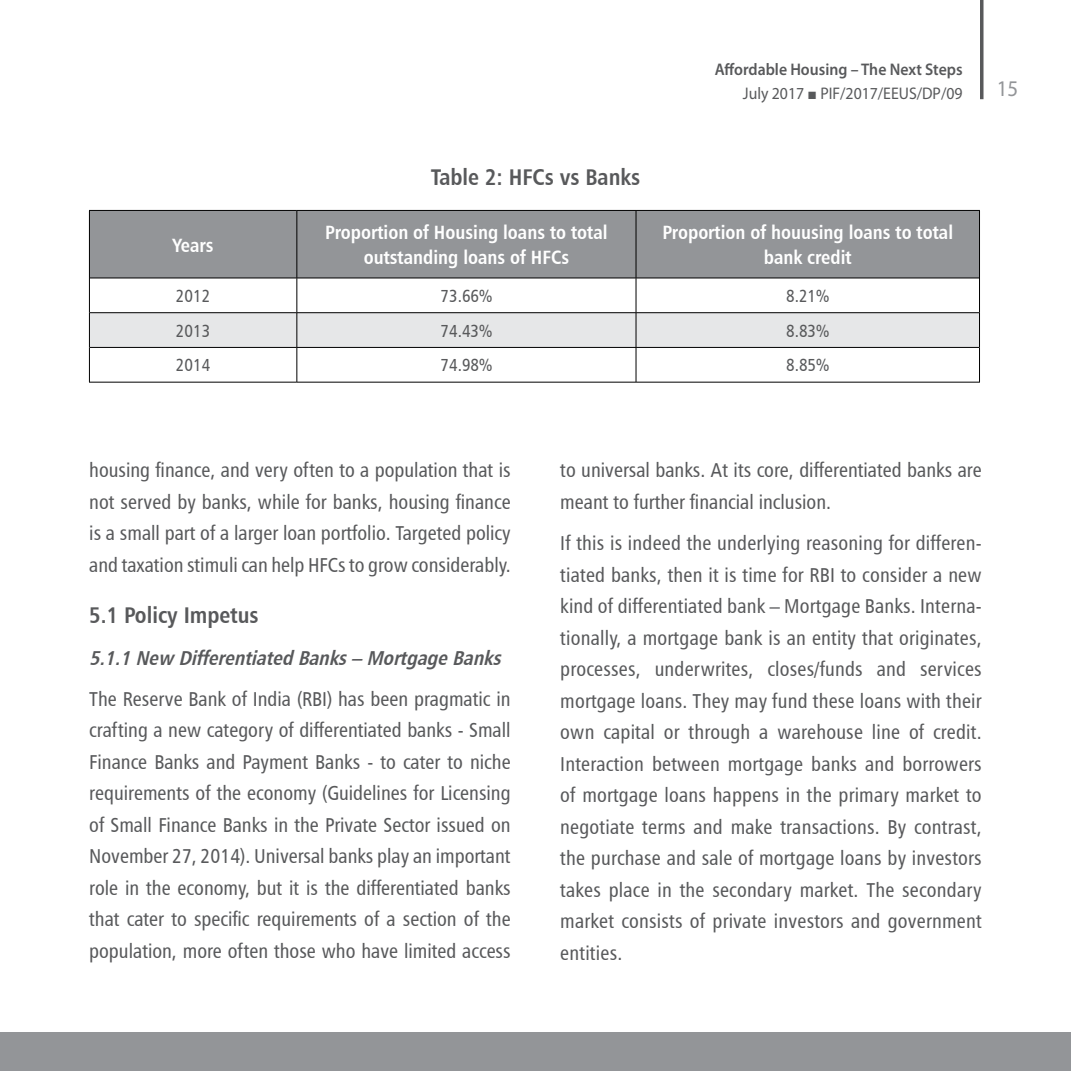
<style>
.page{position:relative;width:1071px;height:1071px;background:#fff}
.page>*{position:absolute;margin:0;border:0;box-sizing:border-box;transform-origin:0 0}
.t1{font:22.75px "Humanist 777 BT Bold Condensed B";color:#58595b}
.t2{font:22.4px "Myriad Pro";color:#939598;scale:.93 1}
.t3{font:20.12px/31.5px "Humanist 777 BT Roman Condensed B";color:#58595b;text-align:justify}
.t4{font:italic 20.12px "Humanist 777 BT Bold Condensed B";color:#58595b}
.t5{font:19.25px/24.5px "Humanist 777 BT Bold Condensed B";color:#fff;text-align:center}
.t6{font:17.5px "Humanist 777 BT Roman Condensed B";color:#58595b}
.t7{font:600 16.8px/24.5px "Myriad Pro";color:#58595b;text-align:right;scale:.93 1}
.s1{font-weight:400}
.s2{font-family:"Arial";font-weight:400;font-size:15.75px}
</style>
<div class="page">
<div style="left:0;top:1032px;width:1071px;height:39px;background:#939598"></div>
<svg style="left:980px;top:0;width:4px;height:99px"></svg>
<div style="left:90px;top:211px;width:889px;height:67px;background:#939598"></div>
<div style="left:90px;top:313px;width:889px;height:34px;background:#e6e7e8"></div>
<hr style="left:89px;top:210px;width:208px;height:1px;background:#000">
<hr style="left:89px;top:211px;width:1px;height:67px;background:#000">
<hr style="left:297px;top:210px;width:339px;height:1px;background:#000">
<hr style="left:636px;top:210px;width:344px;height:1px;background:#000">
<hr style="left:979px;top:211px;width:1px;height:67px;background:#000">
<hr style="left:89px;top:278px;width:1px;height:35px;background:#000">
<hr style="left:979px;top:278px;width:1px;height:35px;background:#000">
<hr style="left:89px;top:313px;width:1px;height:34px;background:#000">
<hr style="left:979px;top:313px;width:1px;height:34px;background:#000">
<hr style="left:89px;top:347px;width:1px;height:35px;background:#000">
<hr style="left:979px;top:347px;width:1px;height:35px;background:#000">
<hr style="left:297px;top:211px;width:1px;height:67px;background:#000">
<hr style="left:636px;top:211px;width:1px;height:67px;background:#000">
<hr style="left:90px;top:278px;width:207px;height:1px;background:#000">
<hr style="left:297px;top:278px;width:339px;height:1px;background:#000">
<hr style="left:297px;top:278px;width:1px;height:34px;background:#000">
<hr style="left:636px;top:278px;width:343px;height:1px;background:#000">
<hr style="left:636px;top:278px;width:1px;height:34px;background:#000">
<hr style="left:90px;top:312px;width:207px;height:1px;background:#000">
<hr style="left:297px;top:312px;width:339px;height:1px;background:#000">
<hr style="left:297px;top:313px;width:1px;height:34px;background:#000">
<hr style="left:636px;top:312px;width:343px;height:1px;background:#000">
<hr style="left:636px;top:313px;width:1px;height:34px;background:#000">
<hr style="left:90px;top:347px;width:207px;height:1px;background:#000">
<hr style="left:297px;top:347px;width:339px;height:1px;background:#000">
<hr style="left:297px;top:348px;width:1px;height:34px;background:#000">
<hr style="left:636px;top:347px;width:343px;height:1px;background:#000">
<hr style="left:636px;top:348px;width:1px;height:34px;background:#000">
<hr style="left:89px;top:382px;width:208px;height:1px;background:#000">
<hr style="left:297px;top:382px;width:339px;height:1px;background:#000">
<hr style="left:636px;top:382px;width:344px;height:1px;background:#000">
<p class="t5" style="left:173px;top:232px;width:42px">Years</p>
<p class="t1" style="left:431px;top:163px;width:211px">Table 2: HFCs vs Banks</p>
<p class="t7" style="left:715px;top:56px;width:268px">Affordable Housing – The Next Steps<br><span class="s1">July 2017</span> <span class="s2">■</span> <span class="s1">PIF/2017/EEUS/DP/09</span></p>
<p class="t5" style="left:325px;top:220px;width:284px">Proportion of Housing loans to total outstanding loans of HFCs</p>
<p class="t5" style="left:662px;top:220px;width:292px">Proportion of houusing loans to total bank credit</p>
<p class="t6" style="left:176px;top:285px;width:36px">2012</p>
<p class="t6" style="left:440px;top:285px;width:53px">73.66%</p>
<p class="t6" style="left:786px;top:285px;width:45px">8.21%</p>
<p class="t6" style="left:176px;top:320px;width:36px">2013</p>
<p class="t6" style="left:440px;top:320px;width:53px">74.43%</p>
<p class="t6" style="left:786px;top:320px;width:45px">8.83%</p>
<p class="t6" style="left:176px;top:354px;width:36px">2014</p>
<p class="t6" style="left:440px;top:354px;width:53px">74.98%</p>
<p class="t6" style="left:786px;top:354px;width:45px">8.85%</p>
<p class="t2" style="left:997px;top:74px;width:25px">15</p>
<p class="t3" style="left:89px;top:454px;width:423px">housing finance, and very often to a population that is not served by banks, while for banks, housing finance is a small part of a larger loan portfolio. Targeted policy and taxation stimuli can help HFCs to grow considerably.</p>
<p class="t1" style="left:89px;top:601px;width:171px">5.1 Policy Impetus</p>
<p class="t4" style="left:89px;top:645px;width:418px">5.1.1New Differentiated Banks–MortgageBanks</p>
<p class="t3" style="left:89px;top:683px;width:423px">The Reserve Bank of India (RBI) has been pragmatic in crafting a new category of differentiated banks - Small Finance Banks and Payment Banks - to cater to niche requirements of the economy (Guidelines for Licensing of Small Finance Banks in the Private Sector issued on November 27, 2014). Universal banks play an important role in the economy, but it is the differentiated banks that cater to specific requirements of a section of the population, more often those who have limited access</p>
<p class="t3" style="left:560px;top:454px;width:423px">to universal banks. At its core, differentiated banks are meant to further financial inclusion.</p>
<p class="t3" style="left:560px;top:527px;width:423px">If this is indeed the underlying reasoning for differen&shy;tiated banks, then it is time for RBI to consider a new kind of differentiated bank – Mortgage Banks. Interna&shy;tionally, a mortgage bank is an entity that originates, processes, underwrites, closes/funds and services mortgage loans. They may fund these loans with their own capital or through a warehouse line of credit.<br>Interaction between mortgage banks and borrowers of mortgage loans happens in the primary market to negotiate terms and make transactions. By contrast, the purchase and sale of mortgage loans by investors takes place in the secondary market. The secondary market consists of private investors and government entities.</p>
</div>
